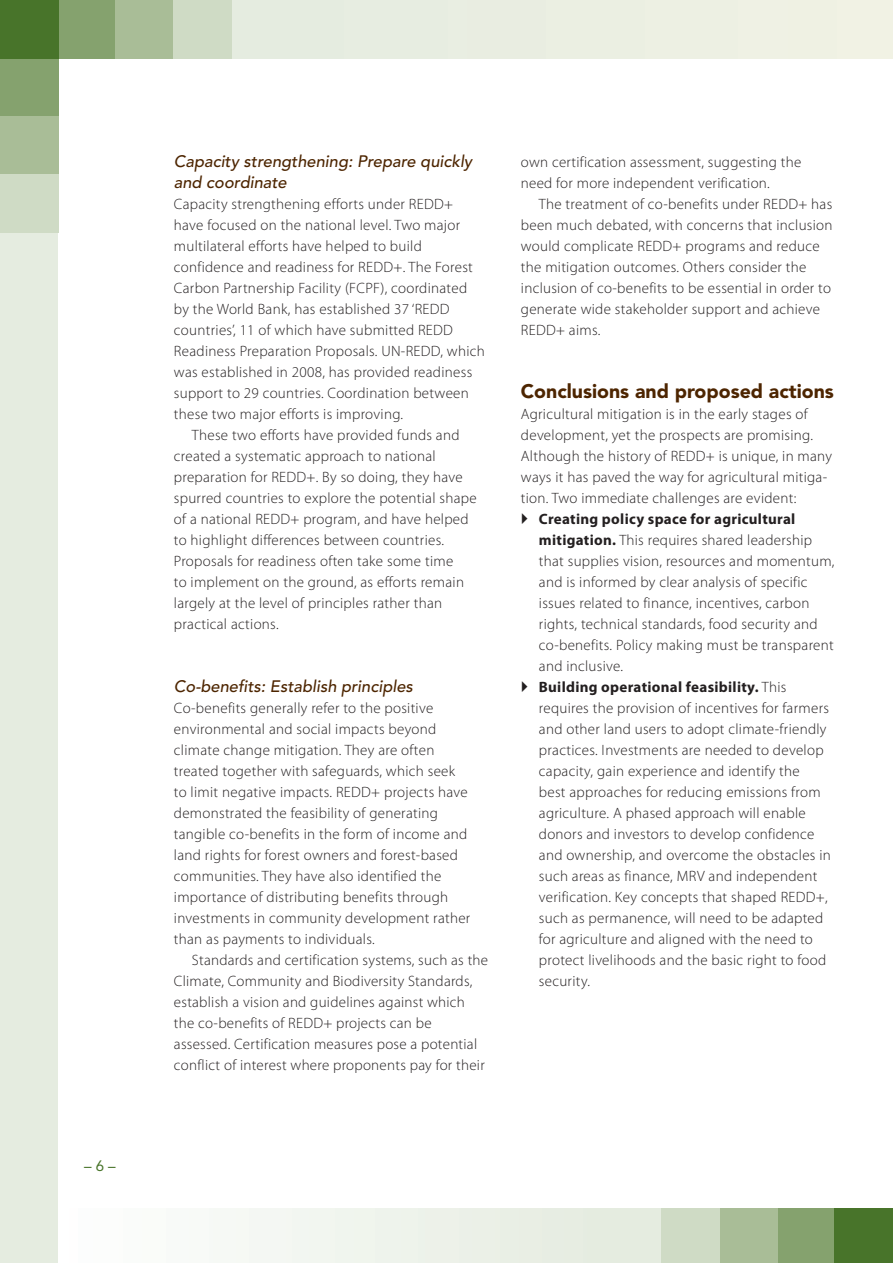
<style>
.page{position:relative;width:893px;height:1263px;background:#fff}
.page>*{position:absolute;margin:0;border:0;box-sizing:border-box;transform-origin:0 0}
.Heading_1{font:900 19.5px "Avenir LT Std";color:#4d2500}
.Heading_2{font:italic 500 16.5px/21px "Avenir LT Std";color:#4d2500}
.Body{font:300 15px/21px "Myriad Pro";letter-spacing:.02em;color:#231f20}
.Body_indent{font:300 15px/21px "Myriad Pro";letter-spacing:.02em;color:#231f20}
.t1{font:15px "Avenir LT Std";color:#48742a}
.s1{font-weight:700}
</style>
<div class="page">
<div style="left:0;top:228px;width:58px;height:1035px;background:#e5ece0"></div>
<div style="left:289px;top:0;width:604px;height:58px;background:#ebefe2"></div>
<div style="left:603px;top:1208px;width:58px;height:55px;background:#e5ece0"></div>
<div style="left:58px;top:1208px;width:546px;height:55px;background:linear-gradient(to right,#feffff,#e5ece0)"></div>
<div style="left:777px;top:1208px;width:58px;height:55px;background:#85a26e"></div>
<div style="left:719px;top:1208px;width:58px;height:55px;background:#a9bd97"></div>
<div style="left:661px;top:1208px;width:58px;height:55px;background:#cfdbc5"></div>
<div style="left:835px;top:1208px;width:58px;height:55px;background:#48742a"></div>
<div style="left:232px;top:0;width:58px;height:58px;background:#e5ece0"></div>
<div style="left:58px;top:0;width:58px;height:58px;background:#85a26e"></div>
<div style="left:116px;top:0;width:58px;height:58px;background:#a9bd97"></div>
<div style="left:174px;top:0;width:58px;height:58px;background:#cfdbc5"></div>
<div style="left:0;top:58px;width:58px;height:58px;background:#85a26e"></div>
<div style="left:0;top:0;width:58px;height:58px;background:#48742a"></div>
<div style="left:0;top:116px;width:58px;height:58px;background:#a9bd97"></div>
<div style="left:0;top:174px;width:58px;height:58px;background:#cfdbc5"></div>
<p class="t1" style="left:84px;top:1157px;width:33px">– 6 –</p>
<p class="Heading_2" style="left:174px;top:151px;width:300px">Capacity strengthening: Prepare quickly and coordinate</p>
<p class="Body" style="left:174px;top:194px;width:312px">Capacity strengthening efforts under REDD+ have focused on the national level. Two major multilateral efforts have helped to build confidence and readiness for REDD+. The Forest Carbon Partnership Facility (FCPF), coordinated by the World Bank, has established 37 ‘REDD countries’, 11 of which have submitted REDD Readiness Preparation Proposals. UN-REDD, which was established in 2008, has provided readiness support to 29 countries. Coordination between these two major efforts is improving.</p>
<p class="Body_indent" style="left:174px;top:425px;width:304px;text-indent:18px">These two efforts have provided funds and created a systematic approach to national preparation for REDD+. By so doing, they have spurred countries to explore the potential shape of a national REDD+ program, and have helped to highlight differences between countries.<br>Proposals for readiness often take some time<br>to implement on the ground, as efforts remain largely at the level of principles rather than practical actions.</p>
<p class="Heading_2" style="left:174px;top:676px;width:240px">Co-benefits: Establish principles</p>
<p class="Body" style="left:174px;top:698px;width:298px">Co-benefits generally refer to the positive environmental and social impacts beyond climate change mitigation. They are often treated together with safeguards, which seek to limit negative impacts. REDD+ projects have demonstrated the feasibility of generating tangible co-benefits in the form of income and land rights for forest owners and forest-based communities. They have also identified the importance of distributing benefits through investments in community development rather than as payments to individuals.</p>
<p class="Body_indent" style="left:174px;top:950px;width:316px;text-indent:18px">Standards and certification systems, such as the Climate, Community and Biodiversity Standards, establish a vision and guidelines against which the co-benefits of REDD+ projects can be assessed. Certification measures pose a potential conflict of interest where proponents pay for their</p>
<p class="Body_indent" style="left:521px;top:152px;width:282px">own certification assessment, suggesting the need for more independent verification.</p>
<p class="Body_indent" style="left:521px;top:194px;width:313px;text-indent:18px">The treatment of co-benefits under REDD+ has been much debated, with concerns that inclusion would complicate REDD+ programs and reduce the mitigation outcomes. Others consider the inclusion of co-benefits to be essential in order to generate wide stakeholder support and achieve REDD+ aims.</p>
<p class="Heading_1" style="left:521px;top:380px;width:315px">Conclusions and proposed actions</p>
<p class="Body" style="left:521px;top:404px;width:313px">Agricultural mitigation is in the early stages of development, yet the prospects are promising.<br>Although the history of REDD+ is unique, in many ways it has paved the way for agricultural mitiga&shy;tion. Two immediate challenges are evident:</p>
<p class="Body" style="left:539px;top:509px;width:297px"><span class="s1">Creating policy space for agricultural mitigation.</span> This requires shared leadership that supplies vision, resources and momentum, and is informed by clear analysis of specific issues related to finance, incentives, carbon rights, technical standards, food security and co-benefits. Policy making must be transparent and inclusive.</p>
<p class="Body" style="left:539px;top:677px;width:294px"><span class="s1">Building operational feasibility.</span> This requires the provision of incentives for farmers and other land users to adopt climate-friendly practices. Investments are needed to develop capacity, gain experience and identify the<br>best approaches for reducing emissions from agriculture. A phased approach will enable donors and investors to develop confidence and ownership, and overcome the obstacles in such areas as finance, MRV and independent verification. Key concepts that shaped REDD+, such as permanence, will need to be adapted for agriculture and aligned with the need to protect livelihoods and the basic right to food security.</p>
</div>
